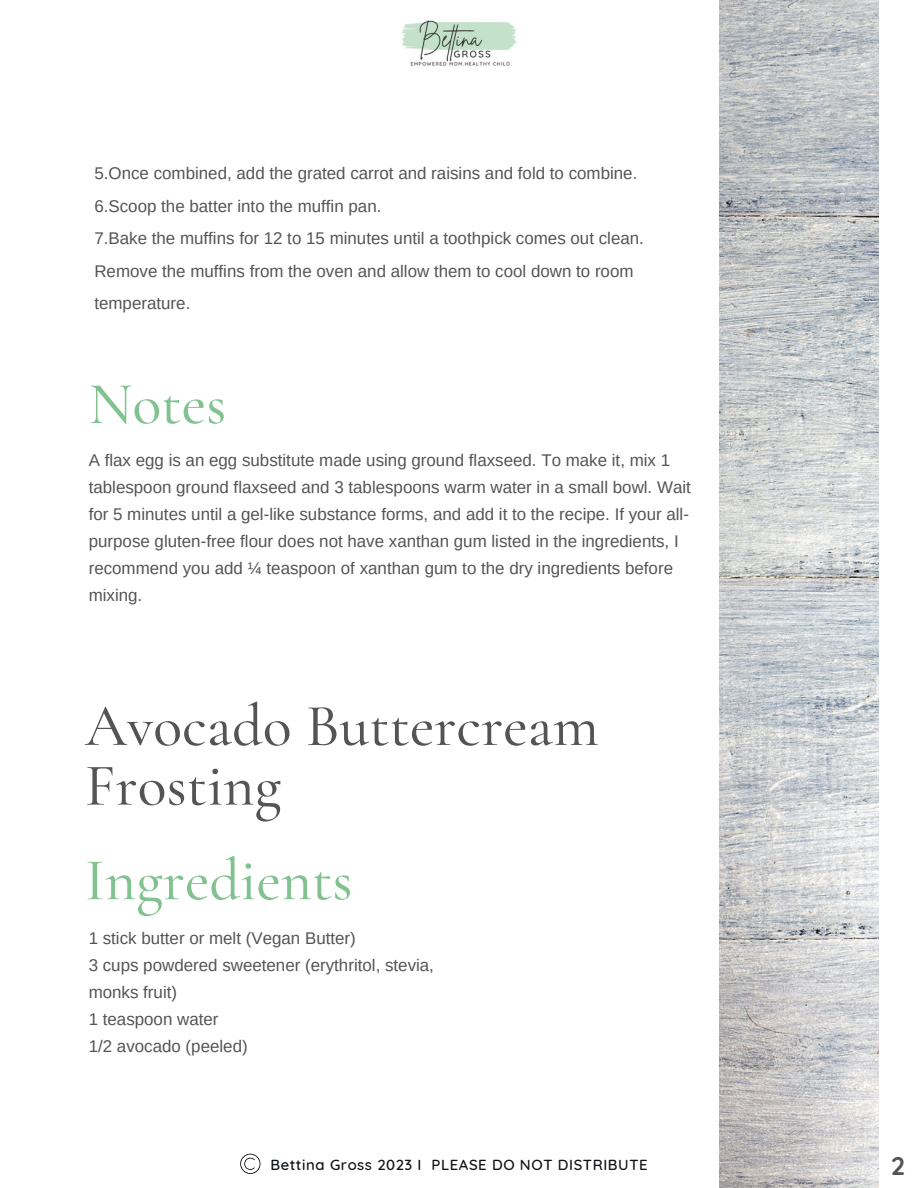
<style>
.page{position:relative;width:918px;height:1188px;background:#fff}
.page>*{position:absolute;margin:0;border:0;box-sizing:border-box;transform-origin:0 0}
.t1{font:500 60px/59.7px "Cormorant Garamond";color:#545454}
.t2{font:500 60px "Cormorant Garamond";color:#82c290}
.t3{font:700 25.5px "Quicksand";color:#545454}
.t4{font:16.95px/27px "Arimo";color:#545454}
.t5{font:500 14.85px "Quicksand";letter-spacing:.04em;color:#0f1216}
</style>
<div class="page">
<img style="left:719px;top:0;width:160px;height:1188px">
<svg style="left:240px;top:1154px;width:20px;height:20px"></svg>
<img style="left:401px;top:20px;width:116px;height:46px">
<p class="t4" style="left:94px;top:157px;width:551px;line-height:32.7px">5.Once combined, add the grated carrot and raisins and fold to combine.<br>6.Scoop the batter into the muffin pan.<br>7.Bake the muffins for 12 to 15 minutes until a toothpick comes out clean.<br>Remove the muffins from the oven and allow them to cool down to room temperature.</p>
<h1 class="t2" style="left:89px;top:368px;width:139px">Notes</h1>
<p class="t4" style="left:89px;top:447px;width:604px">A flax egg is an egg substitute made using ground flaxseed. To make it, mix 1 tablespoon ground flaxseed and 3 tablespoons warm water in a small bowl. Wait for 5 minutes until a gel-like substance forms, and add it to the recipe. If your all&shy;purpose gluten-free flour does not have xanthan gum listed in the ingredients, I recommend you add ¼ teaspoon of xanthan gum to the dry ingredients before mixing.</p>
<h1 class="t1" style="left:85px;top:696px;width:515px">Avocado Buttercream<br>Frosting</h1>
<h1 class="t2" style="left:85px;top:844px;width:269px">Ingredients</h1>
<p class="t4" style="left:89px;top:925px;width:347px">1 stick butter or melt (Vegan Butter)<br>3 cups powdered sweetener (erythritol, stevia, monks fruit)<br>1 teaspoon water<br>1/2 avocado (peeled)</p>
<p class="t5" style="left:270px;top:1155px;width:379px">Bettina Gross 2023 I PLEASE DO NOT DISTRIBUTE</p>
<h2 class="t3" style="left:891px;top:1150px;width:15px">2</h2>
</div>
